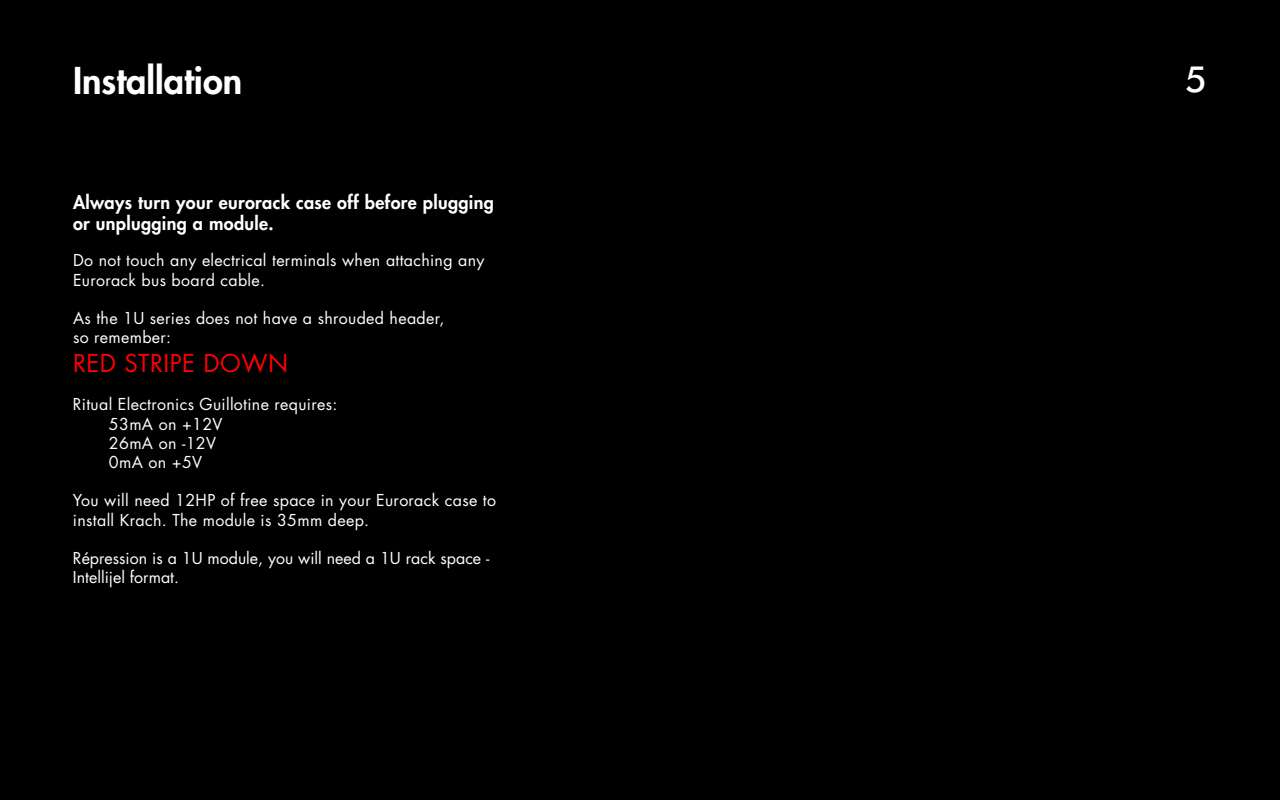
<style>
.page{position:relative;width:1280px;height:800px;background:#000}
.page>*{position:absolute;margin:0;border:0;box-sizing:border-box;transform-origin:0 0}
.t1{font:800 36px "Futura Std";color:#fff}
.t2{font:500 36px "Futura BT";color:#fff}
.t3{font:24px "Futura Std";letter-spacing:.02em;color:#f00}
.t4{font:800 18px/21.6px "Futura Std";letter-spacing:.02em;color:#fff}
.t5{font:16px/19.2px "Futura Std";letter-spacing:.02em;color:#fff}
.t6{font:16px/19.2px "Futura Std";color:#fff}
</style>
<div class="page">
<h1 class="t1" style="left:73px;top:58px;width:171px">Installation</h1>
<h1 class="t2" style="left:1185px;top:57px;width:23px">5</h1>
<p class="t4" style="left:73px;top:191px;width:423px">Always turn your eurorack case off before plugging or unplugging a module.</p>
<p class="t5" style="left:73px;top:251px;width:413px">Do not touch any electrical terminals when attaching any<br>Eurorack bus board cable.</p>
<p class="t5" style="left:73px;top:309px;width:373px">As the 1U series does not have a shrouded header, so remember:</p>
<h2 class="t3" style="left:73px;top:348px;width:217px">RED STRIPE DOWN</h2>
<p class="t5" style="left:109px;top:395px;width:230px;text-indent:-36px">Ritual Electronics Guillotine requires:<br>53mA on +12V<br>26mA on -12V<br>0mA on +5V</p>
<p class="t5" style="left:73px;top:491px;width:425px">You will need 12HP of free space in your Eurorack case to install Krach. The module is 35mm deep.</p>
<p class="t6" style="left:73px;top:549px;width:418px">Répression is a 1U module, you will need a 1U rack space -<br>Intellijel format.</p>
</div>
